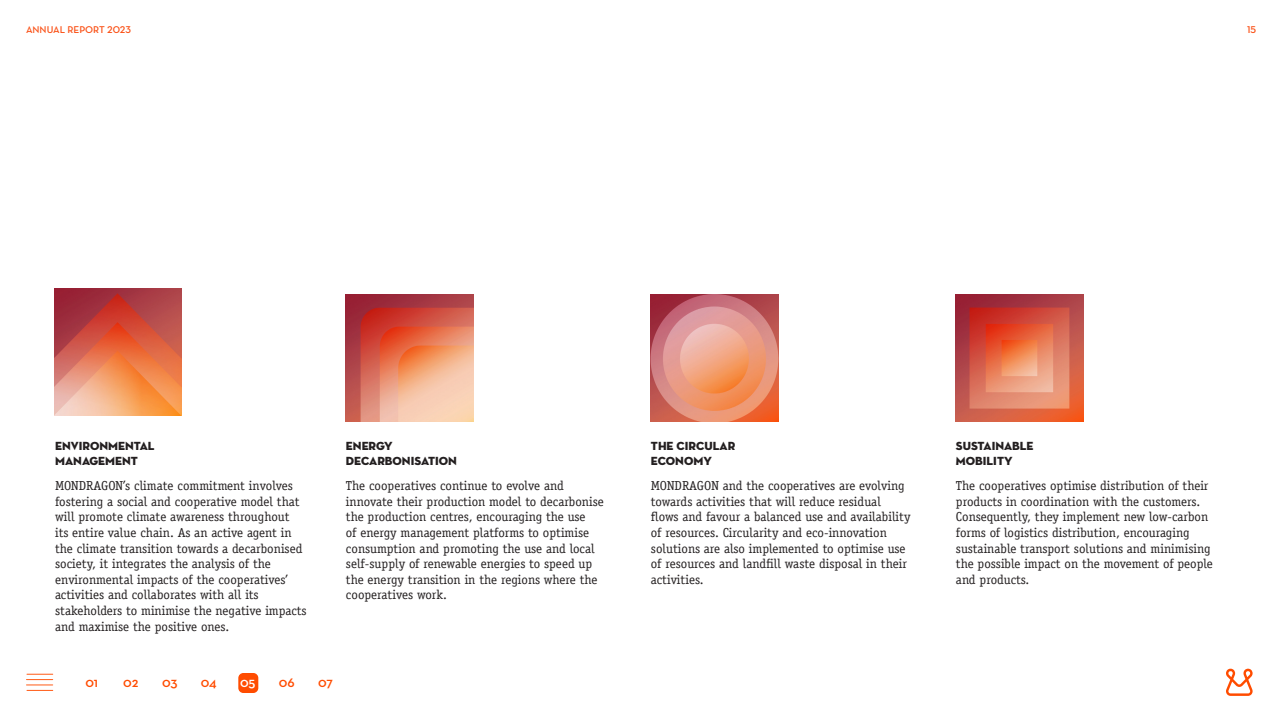
<style>
.page{position:relative;width:1280px;height:720px;background:#fff}
.page>*{position:absolute;margin:0;border:0;box-sizing:border-box;transform-origin:0 0}
.t1{font:600 14px "Neutra Text";letter-spacing:-.015em;color:#ff4c00}
.t2{font:600 14px "Neutra Text";color:#fff}
.t3{font:13px/15.6px "Officina Serif LT";color:#231f20}
.t4{font:12px/14.4px "Neutra Disp Titling";color:#231f20}
.t5{font:10px "Neutra Text Demi Alt";color:#fa4f14}
</style>
<div class="page">
<div style="left:238px;top:673px;width:20px;height:20px;background:#ff4c00;border-radius:5px"></div>
<svg style="left:26px;top:674px;width:27px;height:17px"></svg>
<svg style="left:1226px;top:668px;width:27px;height:28px"></svg>
<img style="left:54px;top:288px;width:127px;height:127px">
<img style="left:346px;top:294px;width:127px;height:127px">
<img style="left:651px;top:294px;width:127px;height:127px">
<img style="left:956px;top:294px;width:127px;height:127px">
<p class="t5" style="left:26px;top:23px;width:107px">ANNUAL REPORT 2023</p>
<p class="t5" style="left:1247px;top:23px;width:11px">15</p>
<p class="t4" style="left:55px;top:439px;width:101px">ENVIRONMENTAL<br>MANAGEMENT</p>
<p class="t4" style="left:346px;top:439px;width:113px">ENERGY<br>DECARBONISATION</p>
<p class="t4" style="left:651px;top:439px;width:86px">THE CIRCULAR<br>ECONOMY</p>
<p class="t4" style="left:956px;top:439px;width:79px">SUSTAINABLE<br>MOBILITY</p>
<p class="t3" style="left:55px;top:478px;width:253px">MONDRAGON’s climate commitment involves fostering a social and cooperative model that will promote climate awareness throughout<br>its entire value chain. As an active agent in the climate transition towards a decarbonised society, it integrates the analysis of the environmental impacts of the cooperatives’ activities and collaborates with all its stakeholders to minimise the negative impacts and maximise the positive ones.</p>
<p class="t3" style="left:346px;top:478px;width:259px">The cooperatives continue to evolve and innovate their production model to decarbonise the production centres, encouraging the use<br>of energy management platforms to optimise consumption and promoting the use and local self-supply of renewable energies to speed up the energy transition in the regions where the cooperatives work.</p>
<p class="t3" style="left:651px;top:478px;width:261px">MONDRAGON and the cooperatives are evolving towards activities that will reduce residual flows and favour a balanced use and availability of resources. Circularity and eco-innovation solutions are also implemented to optimise use of resources and landfill waste disposal in their activities.</p>
<p class="t3" style="left:956px;top:478px;width:258px">The cooperatives optimise distribution of their products in coordination with the customers.<br>Consequently, they implement new low-carbon forms of logistics distribution, encouraging sustainable transport solutions and minimising the possible impact on the movement of people and products.</p>
<p class="t1" style="left:85px;top:674px;width:14px">01</p>
<p class="t1" style="left:123px;top:674px;width:17px">02</p>
<p class="t1" style="left:162px;top:674px;width:17px">03</p>
<p class="t1" style="left:201px;top:674px;width:17px">04</p>
<p class="t2" style="left:240px;top:674px;width:17px">05</p>
<p class="t1" style="left:279px;top:674px;width:17px">06</p>
<p class="t1" style="left:318px;top:674px;width:16px">07</p>
</div>
